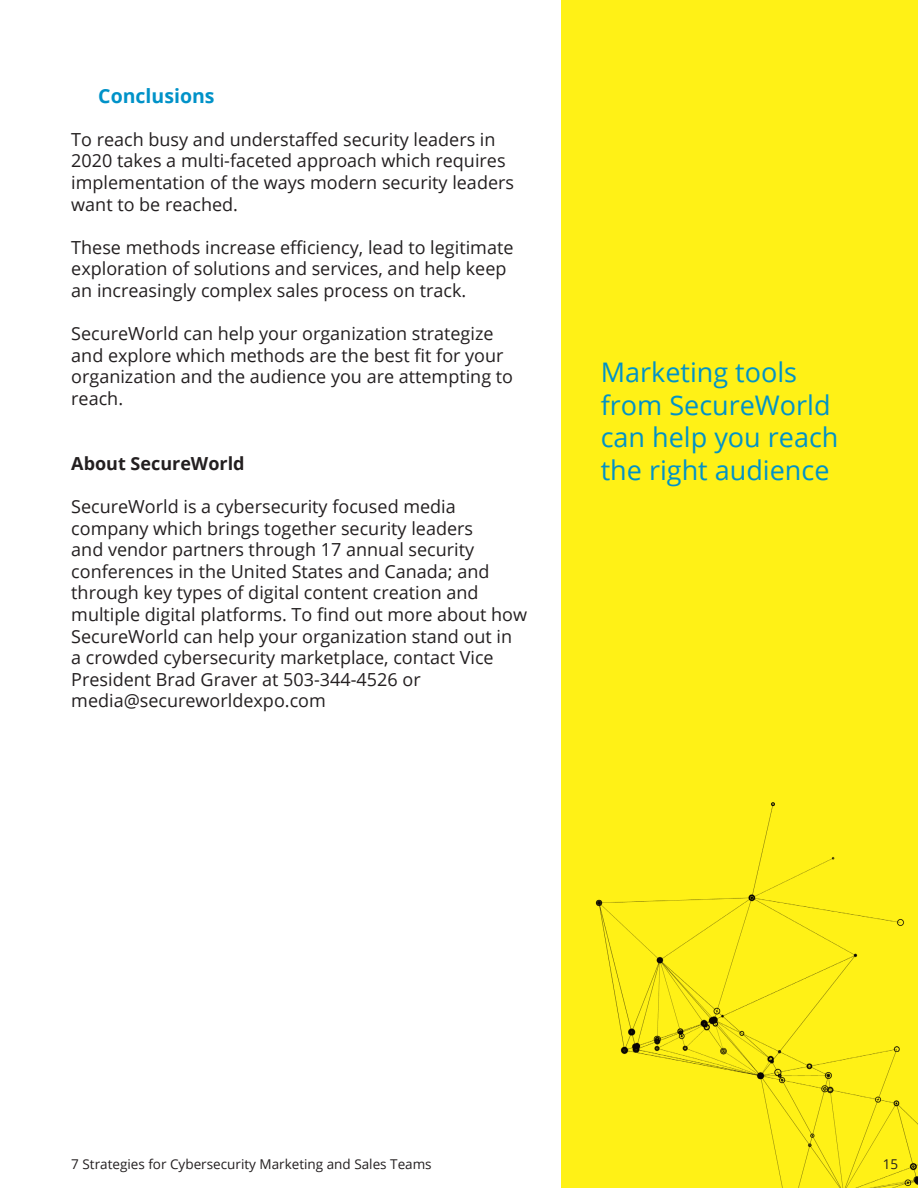
<style>
.page{position:relative;width:918px;height:1188px;background:#fff}
.page>*{position:absolute;margin:0;border:0;box-sizing:border-box;transform-origin:0 0}
.t1{font:27px/32.4px "Open Sans";color:#0092c8}
.t2{font:700 19.5px "Open Sans";color:#0092c8}
.t3{font:18px/21.6px "Open Sans";color:#231f20}
.t4{font:700 18px "Open Sans";color:#231f20}
.t5{font:13.5px "Open Sans";color:#231f20}
</style>
<div class="page">
<div style="left:562px;top:0;width:356px;height:1188px;background:#fff116"></div>
<img style="left:561px;top:771px;width:357px;height:417px">
<p class="t2" style="left:98px;top:82px;width:118px">Conclusions</p>
<p class="t3" style="left:71px;top:128px;width:444px">To reach busy and understaffed security leaders in 2020 takes a multi-faceted approach which requires implementation of the ways modern security leaders want to be reached.</p>
<p class="t3" style="left:71px;top:236px;width:444px">These methods increase efficiency, lead to legitimate exploration of solutions and services, and help keep an increasingly complex sales process on track.</p>
<p class="t3" style="left:71px;top:322px;width:443px">SecureWorld can help your organization strategize and explore which methods are the best fit for your organization and the audience you are attempting to reach.</p>
<p class="t4" style="left:71px;top:450px;width:175px">About SecureWorld</p>
<p class="t3" style="left:71px;top:495px;width:457px">SecureWorld is a cybersecurity focused media company which brings together security leaders<br>and vendor partners through 17 annual security conferences in the United States and Canada; and through key types of digital content creation and multiple digital platforms. To find out more about how SecureWorld can help your organization stand out in<br>a crowded cybersecurity marketplace, contact Vice President Brad Graver at 503-344-4526 or media@secureworldexpo.com</p>
<h1 class="t1" style="left:601px;top:356px;width:239px">Marketing tools from SecureWorld can help you reach the right audience</h1>
<p class="t5" style="left:71px;top:1155px;width:362px">7 Strategies for Cybersecurity Marketing and Sales Teams</p>
<p class="t5" style="left:883px;top:1155px;width:17px">15</p>
</div>
